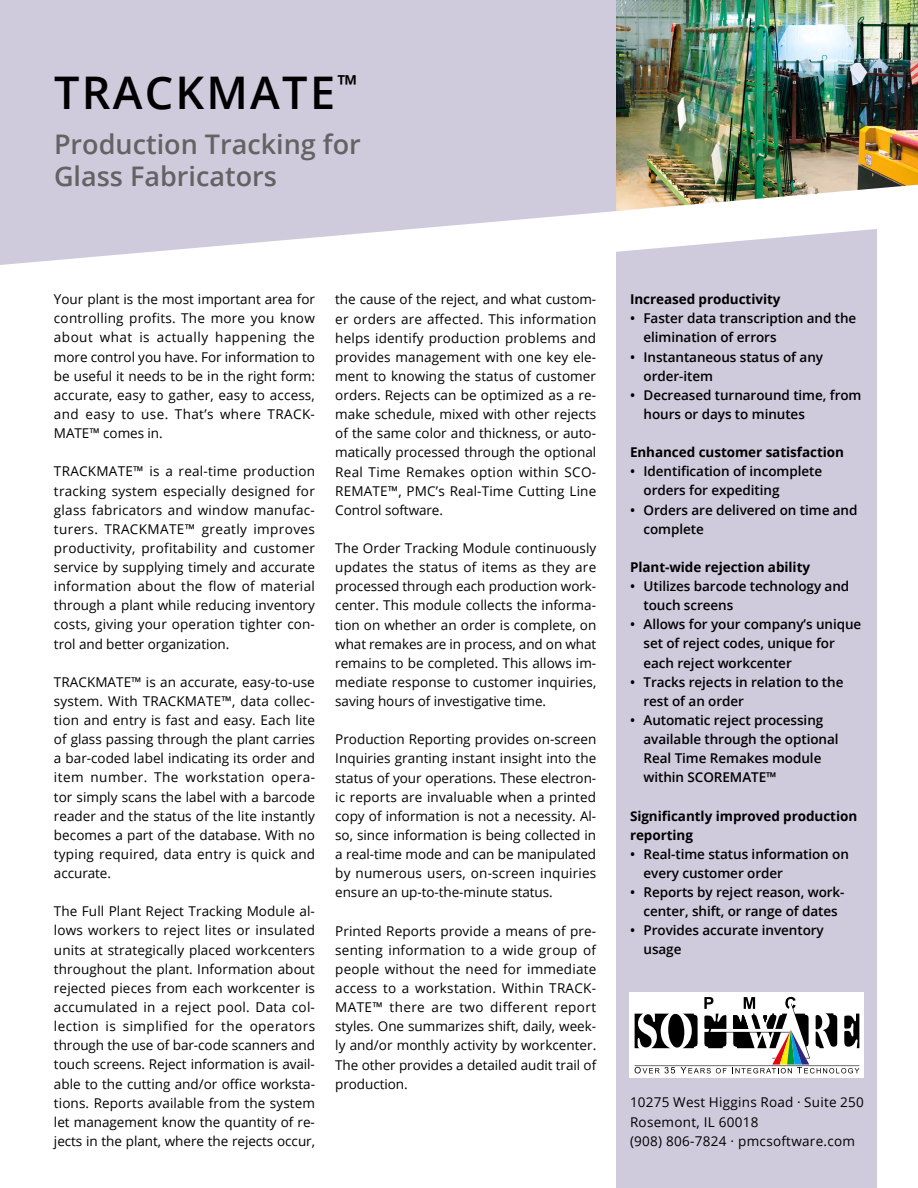
<style>
.page{position:relative;width:918px;height:1188px;background:#fff}
.page>*{position:absolute;margin:0;border:0;box-sizing:border-box;transform-origin:0 0}
.t1{font:600 45px "Open Sans";letter-spacing:.05em;color:#000}
.t2{font:600 27px/32.4px "Open Sans";color:#646363}
.t3{font:13.5px/19.2px "Open Sans";letter-spacing:.005em;color:#000;text-align:justify}
.t4{font:600 13.5px/19.2px "Open Sans";letter-spacing:-.005em;color:#000}
.t5{font:700 13.5px/19.2px "Open Sans";letter-spacing:-.005em;color:#000}
</style>
<div class="page">
<div style="left:0;top:0;width:616px;height:180px;background:#cfcbdd"></div>
<div style="left:616px;top:228px;width:262px;height:960px;background:#cfcbdd"></div>
<img style="left:616px;top:0;width:302px;height:180px">
<svg style="left:0;top:180px;width:918px;height:134px"></svg>
<div style="left:630px;top:992px;width:234px;height:86px;background:#fff"></div>
<svg style="left:635px;top:997px;width:224px;height:76px"></svg>
<h1 class="t1" style="left:54px;top:61px;width:305px">TRACKMATE<sup>™</sup></h1>
<h2 class="t2" style="left:54px;top:127px;width:308px">Production Tracking for<br>Glass Fabricators</h2>
<p class="t3" style="left:54px;top:289px;width:263px">Your plant is the most important area for controlling profits. The more you know about what is actually happening the more control you have. For information to be useful it needs to be in the right form: accurate, easy to gather, easy to access, and easy to use. That’s where TRACK-MATE™ comes in.</p>
<p class="t3" style="left:54px;top:462px;width:263px">TRACKMATE™ is a real-time production tracking system especially designed for glass fabricators and window manufac&shy;turers. TRACKMATE™ greatly improves productivity, profitability and customer service by supplying timely and accurate information about the flow of material through a plant while reducing inventory costs, giving your operation tighter con&shy;trol and better organization.</p>
<p class="t3" style="left:54px;top:672px;width:263px">TRACKMATE™ is an accurate, easy-to-use system. With TRACKMATE™, data collec&shy;tion and entry is fast and easy. Each lite of glass passing through the plant carries a bar-coded label indicating its order and item number. The workstation opera&shy;tor simply scans the label with a barcode reader and the status of the lite instantly becomes a part of the database. With no typing required, data entry is quick and accurate.</p>
<p class="t3" style="left:54px;top:901px;width:263px">The Full Plant Reject Tracking Module al&shy;lows workers to reject lites or insulated units at strategically placed workcenters throughout the plant. Information about rejected pieces from each workcenter is accumulated in a reject pool. Data col&shy;lection is simplified for the operators through the use of bar-code scanners and touch screens. Reject information is avail&shy;able to the cutting and/or office worksta&shy;tions. Reports available from the system let management know the quantity of re&shy;jects in the plant, where the rejects occur,</p>
<p class="t3" style="left:335px;top:290px;width:263px">the cause of the reject, and what custom&shy;er orders are affected. This information helps identify production problems and provides management with one key ele&shy;ment to knowing the status of customer orders. Rejects can be optimized as a re&shy;make schedule, mixed with other rejects of the same color and thickness, or auto&shy;matically processed through the optional Real Time Remakes option within SCO-REMATE™, PMC’s Real-Time Cutting Line Control software.</p>
<p class="t3" style="left:335px;top:538px;width:263px">The Order Tracking Module continuously updates the status of items as they are processed through each production work&shy;center. This module collects the informa&shy;tion on whether an order is complete, on what remakes are in process, and on what remains to be completed. This allows im&shy;mediate response to customer inquiries, saving hours of investigative time.</p>
<p class="t3" style="left:335px;top:730px;width:263px">Production Reporting provides on-screen Inquiries granting instant insight into the status of your operations. These electron&shy;ic reports are invaluable when a printed copy of information is not a necessity. Al&shy;so, since information is being collected in a real-time mode and can be manipulated by numerous users, on-screen inquiries ensure an up-to-the-minute status.</p>
<p class="t3" style="left:335px;top:921px;width:263px">Printed Reports provide a means of pre&shy;senting information to a wide group of people without the need for immediate access to a workstation. Within TRACK-MATE™ there are two different report styles. One summarizes shift, daily, week&shy;ly and/or monthly activity by workcenter.<br>The other provides a detailed audit trail of production.</p>
<p class="t5" style="left:630px;top:289px;width:152px">Increased productivity</p>
<p class="t4" style="left:644px;top:308px;width:214px;text-indent:-14px">• Faster data transcription and the elimination of errors</p>
<p class="t4" style="left:644px;top:347px;width:181px;text-indent:-14px">• Instantaneous status of any order-item</p>
<p class="t4" style="left:644px;top:385px;width:220px;text-indent:-14px">• Decreased turnaround time, from hours or days to minutes</p>
<p class="t5" style="left:630px;top:442px;width:216px">Enhanced customer satisfaction</p>
<p class="t4" style="left:644px;top:462px;width:180px;text-indent:-14px">• Identification of incomplete orders for expediting</p>
<p class="t4" style="left:644px;top:500px;width:216px;text-indent:-14px">• Orders are delivered on time and complete</p>
<p class="t5" style="left:630px;top:557px;width:182px">Plant-wide rejection ability</p>
<p class="t4" style="left:644px;top:576px;width:207px;text-indent:-14px">• Utilizes barcode technology and touch screens</p>
<p class="t4" style="left:644px;top:615px;width:219px;text-indent:-14px">• Allows for your company’s unique set of reject codes, unique for each reject workcenter</p>
<p class="t4" style="left:644px;top:672px;width:201px;text-indent:-14px">• Tracks rejects in relation to the rest of an order</p>
<p class="t4" style="left:644px;top:710px;width:197px;text-indent:-14px">• Automatic reject processing available through the optional<br>Real Time Remakes module within SCOREMATE™</p>
<p class="t5" style="left:630px;top:806px;width:229px">Significantly improved production reporting</p>
<p class="t4" style="left:644px;top:844px;width:207px;text-indent:-14px">• Real-time status information on every customer order</p>
<p class="t4" style="left:630px;top:882px;width:216px;text-align:center">• Reports by reject reason, work&shy;center, shift, or range of dates</p>
<p class="t4" style="left:644px;top:921px;width:182px;text-indent:-14px">• Provides accurate inventory usage</p>
<p class="t3" style="left:630px;top:1093px;width:236px;text-align:left">10275 West Higgins Road · Suite 250<br>Rosemont, IL 60018<br>(908) 806-7824 · pmcsoftware.com</p>
</div>
